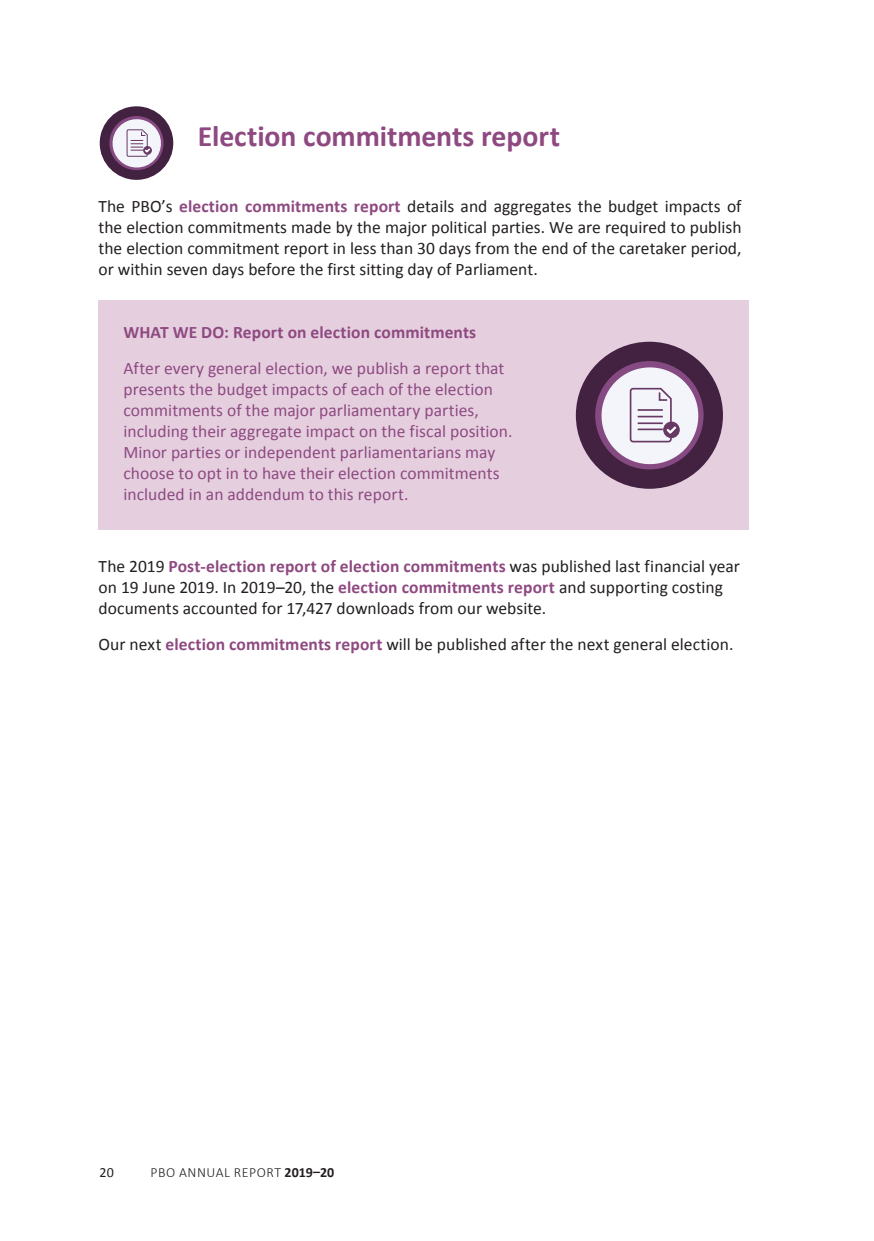
<style>
.page{position:relative;width:874px;height:1241px;background:#fff}
.page>*{position:absolute;margin:0;border:0;box-sizing:border-box;transform-origin:0 0}
.t1{font:700 29.75px "Calibri";letter-spacing:-.005em;color:#8e4981}
.t2{font:17.5px/21px "Calibri";color:#231f20;text-align:justify}
.t3{font:17.5px/21px "Calibri";color:#8e4981}
.t4{font:700 17.5px "Calibri";letter-spacing:.005em;color:#8e4981}
.t5{font:300 14px "Calibri";letter-spacing:.04em;color:#231f20}
.t6{font:14px "Calibri";color:#231f20}
.s1{font-weight:700;color:#8e4981}
.s2{font-weight:700}
</style>
<div class="page">
<div style="left:100px;top:106px;width:73px;height:74px;background:#422141;border-radius:50%"></div>
<svg style="left:109px;top:116px;width:55px;height:55px"></svg>
<div style="left:98px;top:300px;width:650px;height:230px;background:#e5cfdf"></div>
<div style="left:575px;top:341px;width:147px;height:147px;background:#422141;border-radius:50%"></div>
<svg style="left:594px;top:360px;width:110px;height:111px"></svg>
<h1 class="t1" style="left:198px;top:117px;width:363px">Election commitments report</h1>
<p class="t2" style="left:98px;top:196px;width:644px">The PBO’s <span class="s1">election commitments report</span> details and aggregates the budget impacts of the election commitments made by the major political parties. We are required to publish the election commitment report in less than 30 days from the end of the caretaker period, or within seven days before the first sitting day of Parliament.</p>
<p class="t4" style="left:123px;top:321px;width:354px">WHAT WE DO: Report on election commitments</p>
<p class="t3" style="left:123px;top:358px;width:390px">After every general election, we publish a report that presents the budget impacts of each of the election commitments of the major parliamentary parties, including their aggregate impact on the fiscal position.<br>Minor parties or independent parliamentarians may choose to opt in to have their election commitments included in an addendum to this report.</p>
<p class="t2" style="left:98px;top:555px;width:642px;text-align:left">The 2019 <span class="s1">Post-election report of election commitments</span> was published last financial year on 19 June 2019. In 2019–20, the <span class="s1">election commitments report</span> and supporting costing documents accounted for 17,427 downloads from our website.</p>
<p class="t2" style="left:98px;top:633px;width:636px">Our next <span class="s1">election commitments report</span> will be published after the next general election.</p>
<p class="t6" style="left:99px;top:1162px;width:16px">20</p>
<p class="t5" style="left:150px;top:1163px;width:185px">PBO ANNUAL REPORT <span class="s2">2019–20</span></p>
</div>
